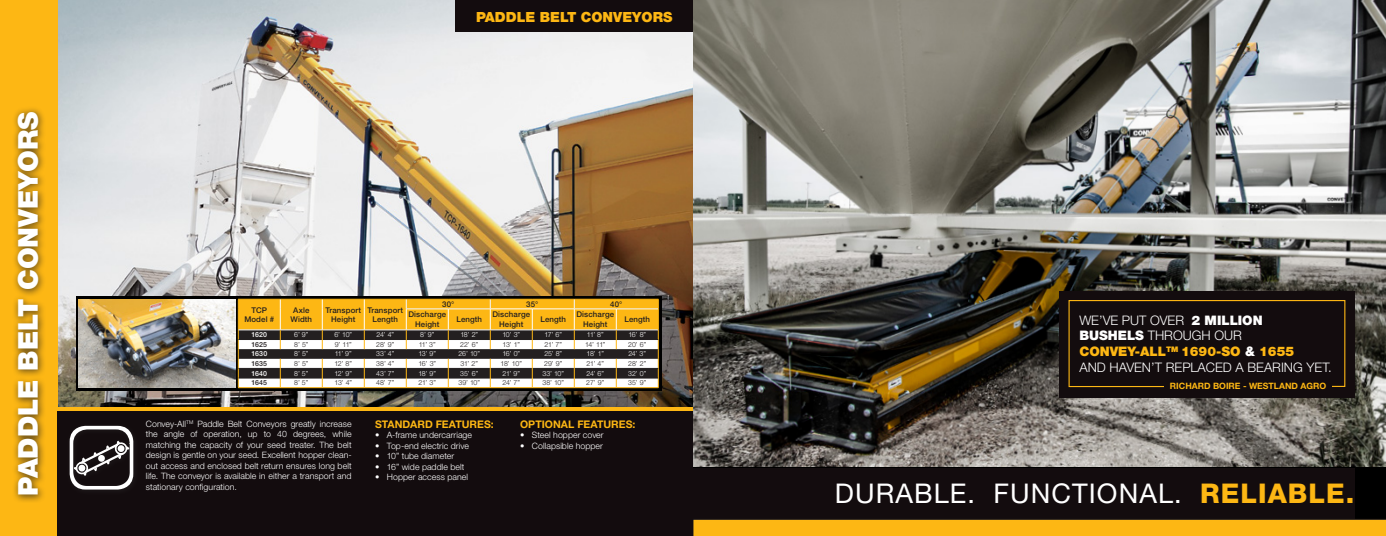
<style>
.page{position:relative;width:1386px;height:536px;background:#fff}
.page>*{position:absolute;margin:0;border:0;box-sizing:border-box;transform-origin:0 0}
.t1{font:900 27.3px "Helvetica Neue LT Std";color:#fff}
.t2{font:27.12px "Helvetica Neue LT Pro";letter-spacing:.04em;color:#fff}
.t3{font:900 14px "Helvetica Neue LT Std";color:#fdb714}
.t4{font:300 13.12px/15.8px "Helvetica Neue LT Std";color:#fff}
.t5{font:700 10.5px "Helvetica Neue LT Std";letter-spacing:.005em;color:#fdb714}
.t6{font:300 8.75px/10.5px "Helvetica Neue LT Std";letter-spacing:.005em;color:#fff;text-align:justify}
.t7{font:700 8.75px "Helvetica Neue LT Pro";color:#fdb714}
.t8{font:500 7.88px/9.5px "Helvetica Neue LT Std";letter-spacing:.01em;color:#231f20;text-align:center}
.t9{font:300 7px "Helvetica Neue LT Std";letter-spacing:-.03em;color:#231f20}
.t10{font:300 7px "Helvetica Neue LT Std";letter-spacing:-.045em;color:#fff}
.t11{font:500 7px "Helvetica Neue LT Std";letter-spacing:.015em;color:#fff}
.t12{font:500 7px "Helvetica Neue LT Std";letter-spacing:.01em;color:#231f20}
.s1{font-weight:900}
.s2{font-weight:900;color:#fdb714}
.s3{font-family:"Helvetica Neue LT Std";font-weight:800;color:#fdb714}
</style>
<div class="page">
<img style="left:57px;top:0;width:636px;height:407px">
<img style="left:693px;top:0;width:693px;height:467px">
<div style="left:1059px;top:291px;width:295px;height:106px;background:#130c0e"></div>
<svg style="left:1068px;top:300px;width:278px;height:87px"></svg>
<div style="left:693px;top:467px;width:693px;height:63px;background:#000"></div>
<div style="left:693px;top:468px;width:661px;height:50px;background:#130c0e"></div>
<svg style="left:693px;top:518px;width:693px;height:18px"></svg>
<div style="left:0;top:0;width:57px;height:536px;background:#fdb714"></div>
<div style="left:12px;top:106px;width:34px;height:396px;background:#231f20;opacity:.75"></div>
<div style="left:57px;top:411px;width:636px;height:125px;background:#130c0e"></div>
<svg style="left:76px;top:296px;width:586px;height:94px;fill:#000"></svg>
<hr style="left:238px;top:387px;width:42px;height:1px;background:#fdb714">
<hr style="left:280px;top:387px;width:42px;height:1px;background:#fdb714">
<hr style="left:322px;top:387px;width:42px;height:1px;background:#fdb714">
<hr style="left:364px;top:387px;width:42px;height:1px;background:#fdb714">
<hr style="left:406px;top:387px;width:42px;height:1px;background:#fdb714">
<hr style="left:448px;top:387px;width:42px;height:1px;background:#fdb714">
<hr style="left:490px;top:387px;width:42px;height:1px;background:#fdb714">
<hr style="left:532px;top:387px;width:42px;height:1px;background:#fdb714">
<hr style="left:574px;top:387px;width:42px;height:1px;background:#fdb714">
<hr style="left:616px;top:387px;width:43px;height:1px;background:#fdb714">
<svg style="left:238px;top:299px;width:421px;height:88px"></svg>
<img style="left:79px;top:299px;width:156px;height:89px">
<div style="left:66px;top:422px;width:74px;height:74px;background:#231f20;opacity:.75"></div>
<svg style="left:70px;top:425px;width:63px;height:64px"></svg>
<div style="left:455px;top:0;width:238px;height:32px;background:#130c0e"></div>
<div style="left:1164px;top:380px;width:168px;height:12px;background:#130c0e"></div>
<hr style="left:57px;top:407px;width:636px;height:4px;background:#fdb714">
<h1 class="t1" style="left:12px;top:495px;width:386px;rotate:-90deg">PADDLE BELT CONVEYORS</h1>
<h3 class="t3" style="left:476px;top:8px;width:198px">PADDLE BELT CONVEYORS</h3>
<p class="t8" style="left:442px;top:299px;width:14px">30°</p>
<p class="t8" style="left:526px;top:299px;width:13px">35°</p>
<p class="t8" style="left:610px;top:299px;width:14px">40°</p>
<p class="t8" style="left:408px;top:310px;width:39px">Discharge<br>Height</p>
<p class="t8" style="left:456px;top:314px;width:27px">Length</p>
<p class="t8" style="left:492px;top:310px;width:39px">Discharge<br>Height</p>
<p class="t8" style="left:540px;top:314px;width:27px">Length</p>
<p class="t8" style="left:576px;top:310px;width:39px">Discharge<br>Height</p>
<p class="t8" style="left:624px;top:314px;width:27px">Length</p>
<p class="t8" style="left:244px;top:305px;width:31px">TCP<br>Model #</p>
<p class="t8" style="left:290px;top:305px;width:23px">Axle<br>Width</p>
<p class="t8" style="left:325px;top:305px;width:37px">Transport<br>Height</p>
<p class="t8" style="left:367px;top:305px;width:37px">Transport<br>Length</p>
<p class="t11" style="left:252px;top:330px;width:17px">1620</p>
<p class="t10" style="left:294px;top:330px;width:16px">6’ 9”</p>
<p class="t10" style="left:334px;top:330px;width:19px">6’ 10”</p>
<p class="t10" style="left:377px;top:330px;width:19px">24’ 4”</p>
<p class="t10" style="left:420px;top:330px;width:16px">8’ 9”</p>
<p class="t10" style="left:460px;top:330px;width:19px">18’ 2”</p>
<p class="t10" style="left:502px;top:330px;width:19px">10’ 3”</p>
<p class="t10" style="left:545px;top:330px;width:19px">17’ 6”</p>
<p class="t10" style="left:587px;top:330px;width:19px">11’ 8”</p>
<p class="t10" style="left:628px;top:330px;width:19px">16’ 8”</p>
<p class="t12" style="left:252px;top:340px;width:17px">1625</p>
<p class="t9" style="left:294px;top:340px;width:16px">8’ 5”</p>
<p class="t9" style="left:335px;top:340px;width:19px">9’ 11”</p>
<p class="t9" style="left:376px;top:340px;width:20px">28’ 9”</p>
<p class="t9" style="left:419px;top:340px;width:19px">11’ 3”</p>
<p class="t9" style="left:460px;top:340px;width:20px">22’ 6”</p>
<p class="t9" style="left:503px;top:340px;width:19px">13’ 1”</p>
<p class="t9" style="left:545px;top:340px;width:19px">21’ 7”</p>
<p class="t9" style="left:585px;top:340px;width:22px">14’ 11”</p>
<p class="t9" style="left:628px;top:340px;width:20px">20’ 6”</p>
<p class="t11" style="left:252px;top:349px;width:17px">1630</p>
<p class="t10" style="left:294px;top:349px;width:16px">8’ 5”</p>
<p class="t10" style="left:335px;top:349px;width:19px">11’ 9”</p>
<p class="t10" style="left:376px;top:349px;width:20px">33’ 4”</p>
<p class="t10" style="left:418px;top:349px;width:19px">13’ 9”</p>
<p class="t10" style="left:458px;top:349px;width:23px">26’ 10”</p>
<p class="t10" style="left:502px;top:349px;width:19px">16’ 0”</p>
<p class="t10" style="left:544px;top:349px;width:19px">25’ 8”</p>
<p class="t10" style="left:587px;top:349px;width:19px">18’ 1”</p>
<p class="t10" style="left:628px;top:349px;width:19px">24’ 3”</p>
<p class="t12" style="left:252px;top:359px;width:17px">1635</p>
<p class="t9" style="left:294px;top:359px;width:16px">8’ 5”</p>
<p class="t9" style="left:334px;top:359px;width:19px">12’ 8”</p>
<p class="t9" style="left:376px;top:359px;width:20px">38’ 4”</p>
<p class="t9" style="left:418px;top:359px;width:19px">16’ 3”</p>
<p class="t9" style="left:461px;top:359px;width:19px">31’ 2”</p>
<p class="t9" style="left:501px;top:359px;width:23px">18’ 10”</p>
<p class="t9" style="left:544px;top:359px;width:20px">29’ 9”</p>
<p class="t9" style="left:587px;top:359px;width:19px">21’ 4”</p>
<p class="t9" style="left:628px;top:359px;width:20px">28’ 2”</p>
<p class="t11" style="left:252px;top:369px;width:17px">1640</p>
<p class="t10" style="left:294px;top:369px;width:16px">8’ 5”</p>
<p class="t10" style="left:334px;top:369px;width:19px">12’ 9”</p>
<p class="t10" style="left:376px;top:369px;width:20px">43’ 7”</p>
<p class="t10" style="left:418px;top:369px;width:19px">18’ 9”</p>
<p class="t10" style="left:460px;top:369px;width:20px">35’ 6”</p>
<p class="t10" style="left:503px;top:369px;width:19px">21’ 9”</p>
<p class="t10" style="left:542px;top:369px;width:23px">33’ 10”</p>
<p class="t10" style="left:586px;top:369px;width:19px">24’ 6”</p>
<p class="t10" style="left:628px;top:369px;width:20px">32’ 0”</p>
<p class="t12" style="left:251px;top:378px;width:17px">1645</p>
<p class="t9" style="left:294px;top:378px;width:16px">8’ 5”</p>
<p class="t9" style="left:334px;top:378px;width:19px">13’ 4”</p>
<p class="t9" style="left:376px;top:378px;width:20px">48’ 7”</p>
<p class="t9" style="left:419px;top:378px;width:19px">21’ 3”</p>
<p class="t9" style="left:458px;top:378px;width:23px">39’ 10”</p>
<p class="t9" style="left:502px;top:378px;width:19px">24’ 7”</p>
<p class="t9" style="left:542px;top:378px;width:23px">38’ 10”</p>
<p class="t9" style="left:586px;top:378px;width:19px">27’ 9”</p>
<p class="t9" style="left:628px;top:378px;width:20px">35’ 9”</p>
<p class="t5" style="left:375px;top:417px;width:120px">STANDARD FEATURES:</p>
<p class="t6" style="left:375px;top:429px;width:99px">• A-frame undercarriage</p>
<p class="t6" style="left:375px;top:440px;width:95px">• Top-end electric drive</p>
<p class="t6" style="left:375px;top:450px;width:81px">• 10” tube diameter</p>
<p class="t6" style="left:375px;top:461px;width:91px">• 16” wide paddle belt</p>
<p class="t6" style="left:375px;top:471px;width:95px">• Hopper access panel</p>
<p class="t6" style="left:146px;top:418px;width:207px">Convey-All<sup>TM</sup> Paddle Belt Conveyors greatly increase the angle of operation, up to 40 degrees, while matching the capacity of your seed treater. The belt design is gentle on your seed. Excellent hopper clean&shy;out access and enclosed belt return ensures long belt life. The conveyor is available in either a transport and stationary configuration.</p>
<p class="t5" style="left:520px;top:417px;width:117px">OPTIONAL FEATURES:</p>
<p class="t6" style="left:520px;top:429px;width:85px">• Steel hopper cover</p>
<p class="t6" style="left:520px;top:440px;width:84px">• Collapsible hopper</p>
<h3 class="t4" style="left:1079px;top:311px;width:254px">WE’VE PUT OVER <span class="s1">2 MILLION<br>BUSHELS</span> THROUGH OUR<br><span class="s2">CONVEY-ALL</span><sup>TM</sup> <span class="s2">1690-SO</span> <span class="s1">&amp;</span> <span class="s2">1655<br></span>AND HAVEN’T REPLACED A BEARING YET.</h3>
<p class="t7" style="left:1170px;top:380px;width:158px">RICHARD BOIRE - WESTLAND AGRO</p>
<h2 class="t2" style="left:835px;top:476px;width:521px">DURABLE. FUNCTIONAL. <span class="s3">RELIABLE.</span></h2>
</div>
